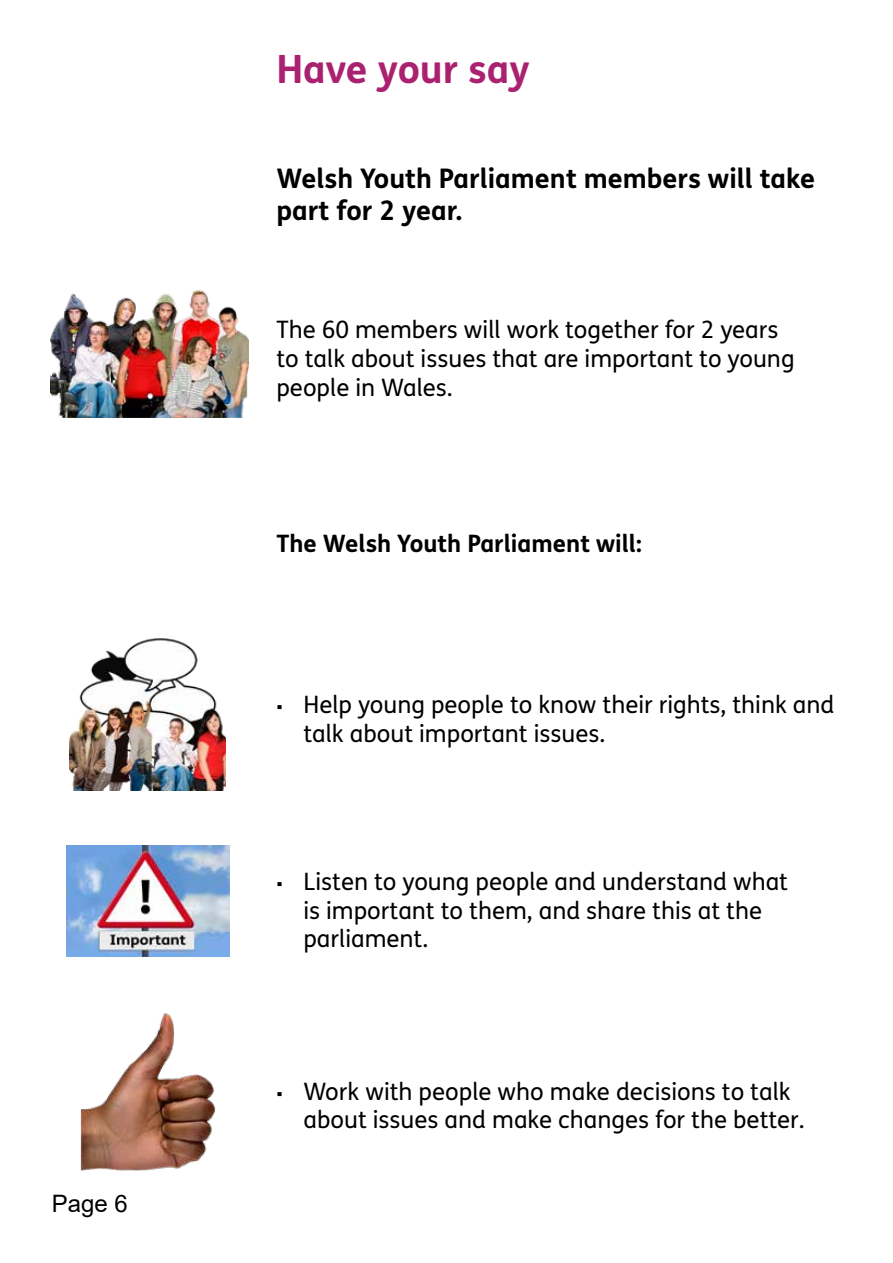
<style>
.page{position:relative;width:893px;height:1263px;background:#fff}
.page>*{position:absolute;margin:0;border:0;box-sizing:border-box;transform-origin:0 0}
.t1{font:700 39px "FS Me Pro";color:#aa2170}
.t2{font:700 27px/32.4px "FS Me Pro";color:#000}
.t3{font:24px/28.8px "FS Me Pro";color:#000}
.t4{font:700 24px "FS Me Pro";color:#000}
.t5{font:24px "Arial";color:#000}
.s1{font-family:"Verdana";font-size:18px}
</style>
<div class="page">
<img style="left:51px;top:290px;width:197px;height:128px">
<img style="left:70px;top:638px;width:155px;height:153px">
<img style="left:67px;top:846px;width:163px;height:110px">
<img style="left:80px;top:1013px;width:136px;height:158px">
<p class="t5" style="left:52px;top:1187px;width:78px">Page 6</p>
<h1 class="t1" style="left:276px;top:39px;width:255px">Have your say</h1>
<h2 class="t2" style="left:276px;top:161px;width:540px">Welsh Youth Parliament members will take part for 2 year.</h2>
<p class="t3" style="left:276px;top:315px;width:520px">The 60 members will work together for 2 years to talk about issues that are important to young people in Wales.</p>
<p class="t4" style="left:276px;top:525px;width:367px">The Welsh Youth Parliament will:</p>
<p class="t3" style="left:303px;top:690px;width:532px;text-indent:-27px"><span class="s1">▪</span> Help young people to know their rights, think and talk about important issues.</p>
<p class="t3" style="left:303px;top:866px;width:486px;text-indent:-27px"><span class="s1">▪</span> Listen to young people and understand what is important to them, and share this at the parliament.</p>
<p class="t3" style="left:303px;top:1076px;width:503px;text-indent:-27px"><span class="s1">▪</span> Work with people who make decisions to talk about issues and make changes for the better.</p>
</div>
